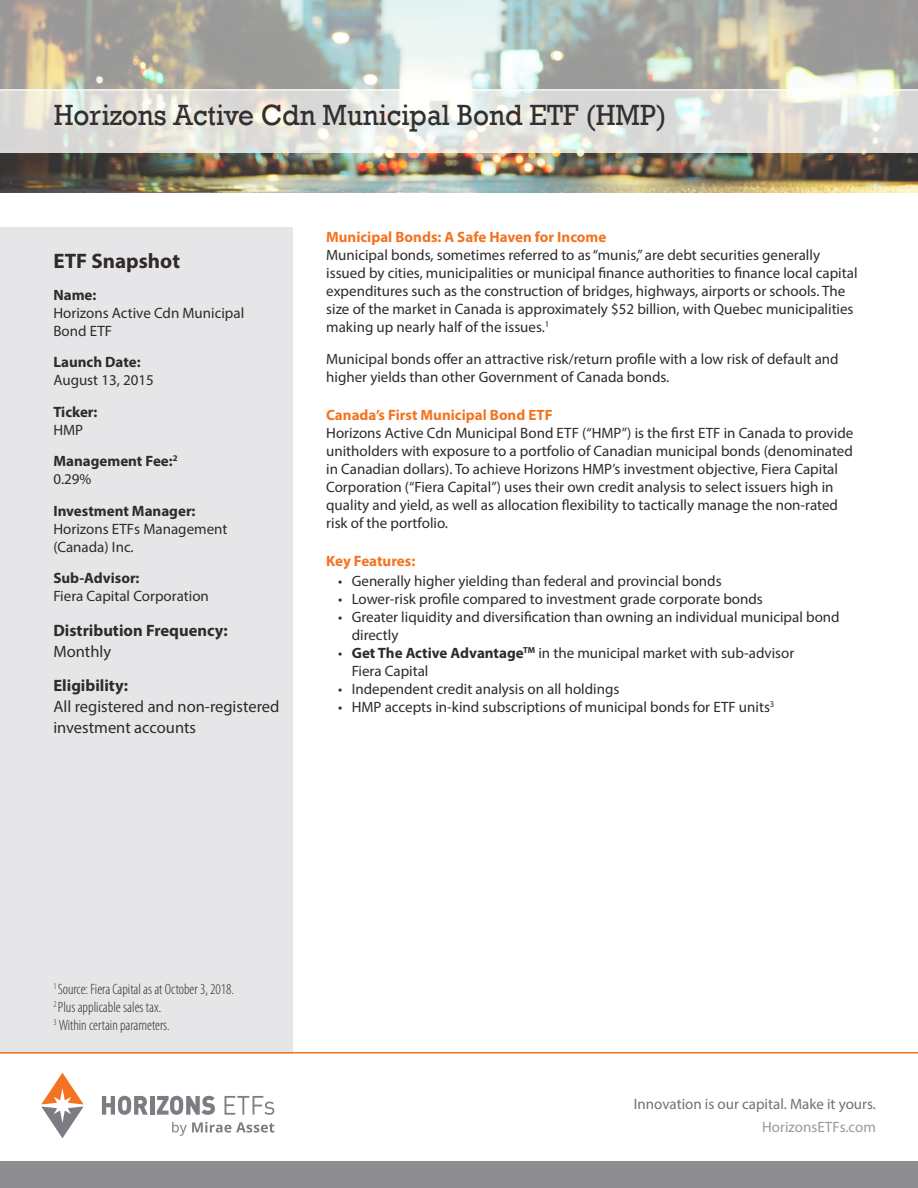
<style>
.page{position:relative;width:918px;height:1188px;background:#fff}
.page>*{position:absolute;margin:0;border:0;box-sizing:border-box;transform-origin:0 0}
.Fact_Sheet_Title{font:30px "Rockwell";color:#312f30;scale:.93 1}
.ETF_Snapshot{font:700 21px "Myriad Pro";color:#302a28}
.Snapshot_body{font:16.5px/21px "Myriad Pro";color:#302a28}
.Snapshot_body-2{font:700 16.5px/21px "Myriad Pro";color:#302a28}
.Body_Paragraph{font:15px/18px "Myriad Pro";color:#302a28}
.Top_Bullets{font:15px/18px "Myriad Pro";color:#302a28}
.Snapshot_body-3{font:15px/18px "Myriad Pro";color:#302a28}
.Disclaimer{font:300 condensed 15px/18px "Myriad Pro";color:#302a28}
.t1{font:700 15px "Myriad Pro";color:#f47321}
.t2{font:15px "Myriad Pro";color:#717074}
.Snapshot_body-4{font:700 15px/18px "Myriad Pro";color:#302a28}
.Snapshot_sub-head{font:700 15px "Myriad Pro";color:#302a28}
.t3{font:15px "Myriad Pro";color:#999}
.s1{font-weight:700}
.s2{font-weight:400}
</style>
<div class="page">
<div style="left:0;top:227px;width:292px;height:827px;background:#e6e6e8"></div>
<div style="left:0;top:1161px;width:918px;height:27px;background:#8d8c8f"></div>
<img style="left:0;top:153px;width:918px;height:39px">
<svg style="left:0;top:0;width:918px;height:89px;background:#b5b8b0"></svg>
<svg style="left:0;top:89px;width:918px;height:64px;background:#e3e4df"></svg>
<hr style="left:0;top:1052px;width:918px;height:2px;background:#f47321">
<svg style="left:172px;top:1122px;width:102px;height:14px"></svg>
<svg style="left:41px;top:1073px;width:43px;height:65px"></svg>
<svg style="left:102px;top:1096px;width:46px;height:19px"></svg>
<hr style="left:150px;top:1096px;width:4px;height:19px;background:#7b7d82">
<svg style="left:157px;top:1096px;width:58px;height:19px"></svg>
<svg style="left:225px;top:1096px;width:49px;height:19px"></svg>
<p class="Fact_Sheet_Title" style="left:54px;top:98px;width:660px">Horizons Active Cdn Municipal Bond ETF (HMP)</p>
<p class="ETF_Snapshot" style="left:53px;top:248px;width:128px">ETF Snapshot</p>
<p class="Snapshot_body-3" style="left:53px;top:286px;width:192px"><span class="s1">Name:<br></span>Horizons Active Cdn Municipal<br>Bond ETF</p>
<p class="Snapshot_body-3" style="left:53px;top:353px;width:102px"><span class="s1">Launch Date:<br></span>August 13, 2015</p>
<p class="Snapshot_body-4" style="left:53px;top:402px;width:46px">Ticker:<br><span class="s2">HMP</span></p>
<p class="Snapshot_body-4" style="left:53px;top:452px;width:126px">Management Fee:<sup>2<br></sup><span class="s2">0.29%</span></p>
<p class="Snapshot_sub-head" style="left:53px;top:501px;width:144px">Investment Manager:</p>
<p class="Snapshot_body-3" style="left:53px;top:520px;width:176px">Horizons ETFs Management (Canada) Inc.</p>
<p class="Snapshot_body-3" style="left:53px;top:569px;width:157px"><span class="s1">Sub-Advisor:<br></span>Fiera Capital Corporation</p>
<p class="Snapshot_body-2" style="left:53px;top:619px;width:176px">Distribution Frequency:<br><span class="s2">Monthly</span></p>
<p class="Snapshot_body" style="left:53px;top:675px;width:228px"><span class="s1">Eligibility:<br></span>All registered and non-registered investment accounts</p>
<p class="t1" style="left:326px;top:227px;width:282px">Municipal Bonds: A Safe Haven for Income</p>
<p class="Body_Paragraph" style="left:326px;top:246px;width:533px">Municipal bonds, sometimes referred to as “munis,” are debt securities generally issued by cities, municipalities or municipal finance authorities to finance local capital expenditures such as the construction of bridges, highways, airports or schools. The size of the market in Canada is approximately $52 billion, with Quebec municipalities making up nearly half of the issues.<sup>1</sup></p>
<p class="Body_Paragraph" style="left:326px;top:349px;width:514px">Municipal bonds offer an attractive risk/return profile with a low risk of default and higher yields than other Government of Canada bonds.</p>
<p class="t1" style="left:326px;top:405px;width:228px">Canada’s First Municipal Bond ETF</p>
<p class="Body_Paragraph" style="left:326px;top:424px;width:529px">Horizons Active Cdn Municipal Bond ETF (“HMP”) is the first ETF in Canada to provide unitholders with exposure to a portfolio of Canadian municipal bonds (denominated in Canadian dollars). To achieve Horizons HMP’s investment objective, Fiera Capital Corporation (“Fiera Capital”) uses their own credit analysis to select issuers high in quality and yield, as well as allocation flexibility to tactically manage the non-rated risk of the portfolio.</p>
<p class="t1" style="left:326px;top:551px;width:91px">Key Features:</p>
<p class="Top_Bullets" style="left:338px;top:571px;width:385px">• Generally higher yielding than federal and provincial bonds</p>
<p class="Top_Bullets" style="left:338px;top:589px;width:426px">• Lower-risk profile compared to investment grade corporate bonds</p>
<p class="Top_Bullets" style="left:352px;top:607px;width:489px;text-indent:-14px">• Greater liquidity and diversification than owning an individual municipal bond directly</p>
<p class="Top_Bullets" style="left:338px;top:643px;width:458px">• <span class="s1">Get The Active Advantage</span><sup>TM</sup> in the municipal market with sub-advisor</p>
<p class="Top_Bullets" style="left:352px;top:661px;width:78px">Fiera Capital</p>
<p class="Top_Bullets" style="left:338px;top:679px;width:283px">• Independent credit analysis on all holdings</p>
<p class="Top_Bullets" style="left:338px;top:697px;width:438px">• HMP accepts in-kind subscriptions of municipal bonds for ETF units<sup>3</sup></p>
<p class="Disclaimer" style="left:53px;top:980px;width:182px"><sup>1</sup> Source: Fiera Capital as at October 3, 2018.<br><sup>2</sup> Plus applicable sales tax.<br><sup>3</sup> Within certain parameters.</p>
<p class="t2" style="left:634px;top:1095px;width:244px">Innovation is our capital. Make it yours.</p>
<p class="t3" style="left:762px;top:1118px;width:115px">HorizonsETFs.com</p>
</div>
